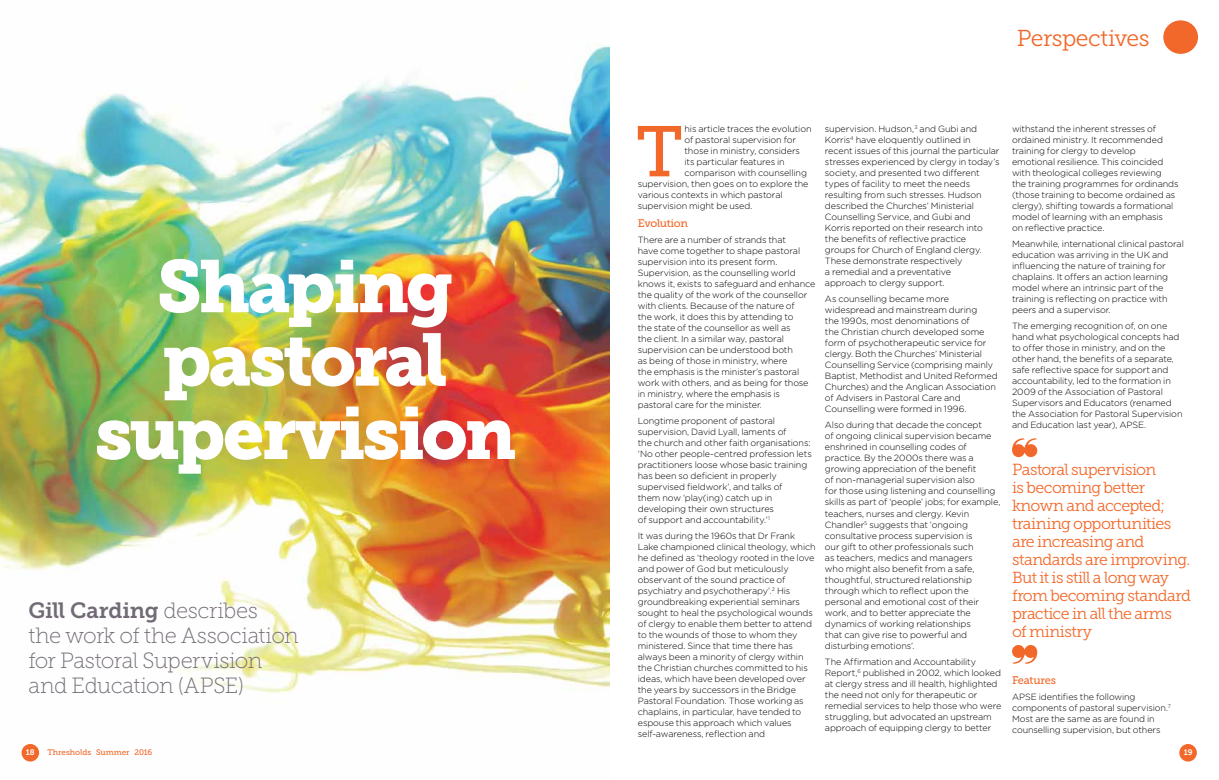
<style>
.page{position:relative;width:1219px;height:780px;background:#fff}
.page>*{position:absolute;margin:0;border:0;box-sizing:border-box;transform-origin:0 0}
.t1{font:73.4px/73.4px "Museo Slab 900";letter-spacing:-.04em;color:#fff;text-align:center}
.t2{font:71.3px "Museo Slab 500";color:#f2682a}
.t3{font:23px "Museo Slab 300";letter-spacing:-.02em;color:#f2682a}
.t4{font:22px/25px "Museo Slab 100";letter-spacing:-.025em;color:#726b75}
.t5{font:22px "Museo Slab 700";letter-spacing:-.01em;color:#726b75}
.t6{font:16px/18px "Museo Slab 300";letter-spacing:-.035em;color:#f2682a}
.t7{font:11px "Museo Slab 500";letter-spacing:-.03em;color:#f2682a}
.t8{font:300 9px/11px "Gotham";letter-spacing:-.01em;color:#000}
.t9{font:8px "Museo Slab 500";letter-spacing:-.005em;color:#f2682a}
.t10{font:8px "Museo Slab 700";color:#fff}
.s1{font-family:"Museo Slab 100"}
</style>
<div class="page">
<img style="left:0;top:44px;width:609px;height:718px">
<div style="left:1179px;top:744px;width:18px;height:17px;background:#f2682a;border-radius:50%"></div>
<div style="left:1163px;top:20px;width:35px;height:34px;background:#f2682a;border-radius:50%"></div>
<div style="left:22px;top:744px;width:17px;height:17px;background:#f2682a;border-radius:50%"></div>
<svg style="left:1012px;top:438px;width:25px;height:19px"></svg>
<svg style="left:1012px;top:645px;width:25px;height:18px"></svg>
<h1 class="t1" style="left:95px;top:250px;width:423px">Shaping pastoral supervision</h1>
<h3 class="t5" style="left:28px;top:598px;width:231px">Gill Carding <span class="s1">describes</span></h3>
<h3 class="t4" style="left:28px;top:623px;width:272px">the work of the Association for Pastoral Supervision and Education (APSE)</h3>
<h3 class="t3" style="left:1017px;top:25px;width:134px">Perspectives</h3>
<h2 class="t2" style="left:636px;top:112px;width:49px">T</h2>
<p class="t8" style="left:685px;top:123px;width:129px">his article traces the evolution</p>
<p class="t8" style="left:685px;top:134px;width:113px">of pastoral supervision for</p>
<p class="t8" style="left:685px;top:145px;width:117px">those in ministry, considers</p>
<p class="t8" style="left:685px;top:156px;width:102px">its particular features in</p>
<p class="t8" style="left:685px;top:167px;width:124px">comparison with counselling</p>
<p class="t8" style="left:638px;top:178px;width:172px">supervision, then goes on to explore the</p>
<p class="t8" style="left:638px;top:189px;width:146px">various contexts in which pastoral</p>
<p class="t8" style="left:638px;top:200px;width:116px">supervision might be used.</p>
<p class="t7" style="left:638px;top:217px;width:52px">Evolution</p>
<p class="t8" style="left:638px;top:234px;width:179px">There are a number of strands that<br>have come together to shape pastoral supervision into its present form.<br>Supervision, as the counselling world knows it, exists to safeguard and enhance the quality of the work of the counsellor with clients. Because of the nature of<br>the work, it does this by attending to<br>the state of the counsellor as well as<br>the client. In a similar way, pastoral supervision can be understood both<br>as being of those in ministry, where<br>the emphasis is the minister’s pastoral work with others, and as being for those in ministry, where the emphasis is pastoral care for the minister.</p>
<p class="t8" style="left:638px;top:415px;width:175px">Longtime proponent of pastoral supervision, David Lyall, laments of<br>the church and other faith organisations: ‘No other people-centred profession lets practitioners loose whose basic training has been so deficient in properly supervised fieldwork’, and talks of<br>them now ‘play(ing) catch up in developing their own structures<br>of support and accountability.’<sup>1</sup></p>
<p class="t8" style="left:638px;top:530px;width:179px">It was during the 1960s that Dr Frank Lake championed clinical theology, which he defined as ‘theology rooted in the love and power of God but meticulously observant of the sound practice of psychiatry and psychotherapy’.<sup>2</sup> His groundbreaking experiential seminars sought to heal the psychological wounds of clergy to enable them better to attend to the wounds of those to whom they ministered. Since that time there has always been a minority of clergy within the Christian churches committed to his ideas, which have been developed over the years by successors in the Bridge Pastoral Foundation. Those working as chaplains, in particular, have tended to espouse this approach which values self-awareness, reflection and</p>
<p class="t8" style="left:825px;top:123px;width:176px">supervision. Hudson,<sup>3</sup> and Gubi and Korris<sup>4</sup> have eloquently outlined in recent issues of this journal the particular stresses experienced by clergy in today’s society, and presented two different types of facility to meet the needs resulting from such stresses. Hudson described the Churches’ Ministerial Counselling Service, and Gubi and<br>Korris reported on their research into<br>the benefits of reflective practice<br>groups for Church of England clergy.<br>These demonstrate respectively<br>a remedial and a preventative<br>approach to clergy support.</p>
<p class="t8" style="left:825px;top:293px;width:174px">As counselling became more widespread and mainstream during<br>the 1990s, most denominations of<br>the Christian church developed some form of psychotherapeutic service for clergy. Both the Churches’ Ministerial Counselling Service (comprising mainly Baptist, Methodist and United Reformed Churches) and the Anglican Association of Advisers in Pastoral Care and Counselling were formed in 1996.</p>
<p class="t8" style="left:825px;top:419px;width:177px">Also during that decade the concept<br>of ongoing clinical supervision became enshrined in counselling codes of practice. By the 2000s there was a growing appreciation of the benefit<br>of non-managerial supervision also<br>for those using listening and counselling skills as part of ‘people’ jobs; for example, teachers, nurses and clergy. Kevin Chandler<sup>5</sup> suggests that ‘ongoing consultative process supervision is<br>our gift to other professionals such<br>as teachers, medics and managers<br>who might also benefit from a safe, thoughtful, structured relationship through which to reflect upon the personal and emotional cost of their work, and to better appreciate the dynamics of working relationships<br>that can give rise to powerful and disturbing emotions’.</p>
<p class="t8" style="left:825px;top:655px;width:178px">The Affirmation and Accountability Report,<sup>6</sup> published in 2002, which looked at clergy stress and ill health, highlighted the need not only for therapeutic or remedial services to help those who were struggling, but advocated an upstream approach of equipping clergy to better</p>
<p class="t8" style="left:1012px;top:123px;width:168px">withstand the inherent stresses of ordained ministry. It recommended training for clergy to develop emotional resilience. This coincided with theological colleges reviewing<br>the training programmes for ordinands (those training to become ordained as clergy), shifting towards a formational model of learning with an emphasis<br>on reflective practice.</p>
<p class="t8" style="left:1012px;top:238px;width:173px">Meanwhile, international clinical pastoral education was arriving in the UK and influencing the nature of training for chaplains. It offers an action learning model where an intrinsic part of the training is reflecting on practice with peers and a supervisor.</p>
<p class="t8" style="left:1012px;top:320px;width:172px">The emerging recognition of, on one hand what psychological concepts had to offer those in ministry, and on the other hand, the benefits of a separate, safe reflective space for support and accountability, led to the formation in 2009 of the Association of Pastoral Supervisors and Educators (renamed the Association for Pastoral Supervision and Education last year), APSE.</p>
<h3 class="t6" style="left:1012px;top:460px;width:181px">Pastoral supervision<br>is becoming better known and accepted; training opportunities are increasing and standards are improving.<br>But it is still a long way from becoming standard practice in all the arms<br>of ministry</h3>
<p class="t7" style="left:1012px;top:673px;width:46px">Features</p>
<p class="t8" style="left:1012px;top:690px;width:160px">APSE identifies the following components of pastoral supervision.<sup>7<br></sup>Most are the same as are found in counselling supervision, but others</p>
<p class="t10" style="left:26px;top:747px;width:10px">18</p>
<p class="t10" style="left:1184px;top:747px;width:10px">19</p>
<p class="t9" style="left:47px;top:747px;width:106px">Thresholds Summer 2016</p>
</div>
